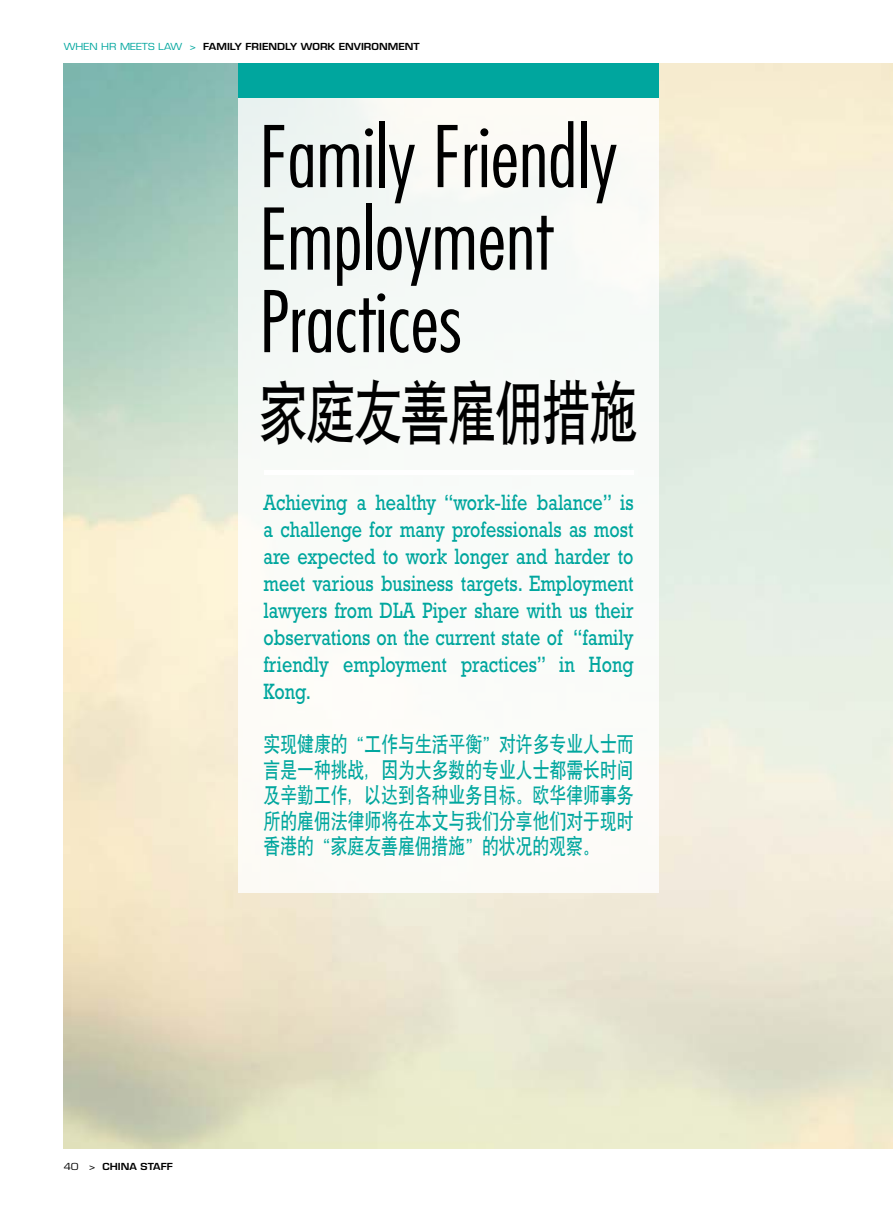
<style>
.page{position:relative;width:893px;height:1212px;background:#fff}
.page>*{position:absolute;margin:0;border:0;box-sizing:border-box;transform-origin:0 0}
.t1{font:300 condensed 82.5px/82.5px "Futura Std";color:#000}
.t2{font:67.5px "SIL Hei Med Jian";letter-spacing:-.03em;color:#000;scale:.72 1}
.t3{font:22.5px/27px "Rockwell Std";color:#00a69e;text-align:justify;scale:.8 1}
.t4{font:21px/25.5px "SIL Hei Med Jian";color:#00a69e;text-align:justify;scale:.8 1}
.t5{font:600 9.45px "Eurostile LT Std";color:#000;scale:1.11 1}
.s1{font-family:"Eurostile";font-weight:400;color:#00a69e}
.s2{font-family:"Eurostile";font-weight:400}
</style>
<div class="page">
<div style="left:238px;top:91px;width:421px;height:802px;background:#f9fbf8"></div>
<hr style="left:264px;top:471px;width:370px;height:4px;background:#fff">
<div style="left:238px;top:64px;width:421px;height:34px;background:#00a69e"></div>
<p class="t5" style="left:64px;top:41px;width:315px"><span class="s1">WHEN HR MEETS LAW &gt;</span> FAMILY FRIENDLY WORK ENVIRONMENT</p>
<h1 class="t1" style="left:259px;top:115px;width:359px">Family Friendly<br>Employment<br>Practices</h1>
<h2 class="t2" style="left:259px;top:368px;width:527px">家庭友善雇佣措施</h2>
<p class="t3" style="left:264px;top:488px;width:464px">Achieving a healthy “work-life balance” is a challenge for many professionals as most are expected to work longer and harder to meet various business targets. Employment lawyers from DLA Piper share with us their observations on the current state of “family friendly employment practices” in Hong Kong.</p>
<p class="t4" style="left:264px;top:730px;width:464px">实现健康的“工作与生活平衡”对许多专业人士而言是一种挑战，因为大多数的专业人士都需长时间及辛勤工作，以达到各种业务目标。欧华律师事务所的雇佣法律师将在本文与我们分享他们对于现时香港的“家庭友善雇佣措施”的状况的观察。</p>
<p class="t5" style="left:64px;top:1160px;width:100px"><span class="s2">40 &gt;</span> CHINA STAFF</p>
</div>
